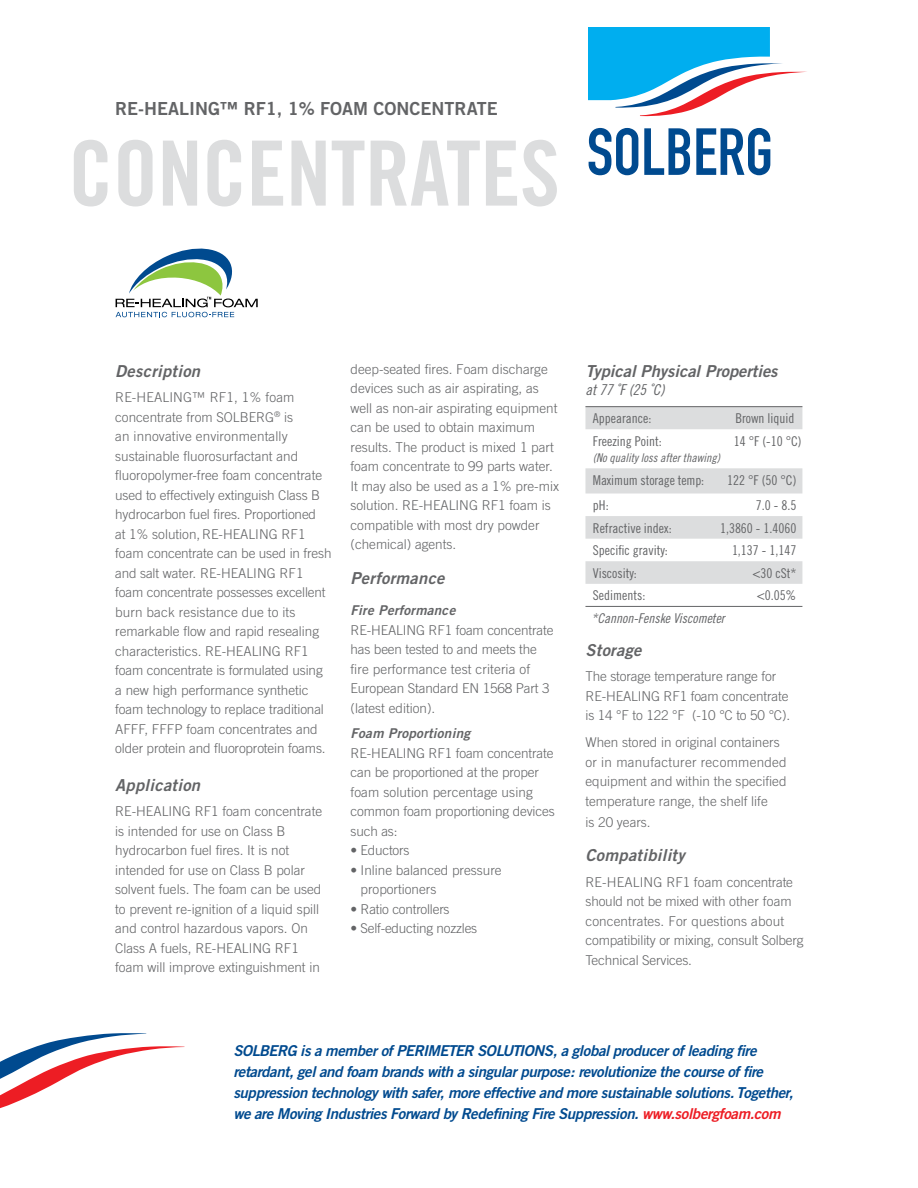
<style>
.page{position:relative;width:918px;height:1188px;background:#fff}
.page>*{position:absolute;margin:0;border:0;box-sizing:border-box;transform-origin:0 0}
.t1{font:90px "Trade Gothic Bold Cond Twenty";letter-spacing:-.005em;color:#dcddde}
.t2{font:18px "Trade Gothic Bold Two";color:#636466}
.t3{font:italic 16.5px "Trade Gothic Bold Two";letter-spacing:.02em;color:#636466}
.t4{font:italic 16.5px "Trade Gothic Bold Two";color:#636466}
.t5{font:italic 15px/21px "Trade Gothic Bold Two";letter-spacing:-.025em;color:#004a8f}
.t6{font:15px "Trade Gothic Cond Eighteen Obl";color:#636466}
.t7{font:300 13.5px/19.5px "Trade Gothic";color:#636466}
.t8{font:13.5px "Trade Gothic Cond Eighteen";color:#636466}
.t9{font:italic 13.5px "Trade Gothic Bold Two";letter-spacing:.02em;color:#636466}
.t10{font:13.5px "Trade Gothic Cond Eighteen Obl";color:#636466}
.t11{font:12px "Trade Gothic Cond Eighteen Obl";color:#636466}
.s1{color:#ed1d24}
</style>
<div class="page">
<svg style="left:0;top:1033px;width:185px;height:76px"></svg>
<svg style="left:589px;top:128px;width:49px;height:47px"></svg>
<svg style="left:644px;top:128px;width:46px;height:47px"></svg>
<svg style="left:696px;top:128px;width:74px;height:47px"></svg>
<svg style="left:588px;top:27px;width:219px;height:89px"></svg>
<svg style="left:116px;top:248px;width:142px;height:69px"></svg>
<svg style="left:585px;top:407px;width:217px;height:177px"></svg>
<hr style="left:585px;top:606px;width:126px;height:1px;background:#636466">
<hr style="left:711px;top:606px;width:91px;height:1px;background:#636466">
<hr style="left:585px;top:406px;width:126px;height:1px;background:#636466">
<hr style="left:711px;top:406px;width:91px;height:1px;background:#636466">
<h2 class="t2" style="left:115px;top:98px;width:384px">RE‑HEALING™ RF1, 1% FOAM CONCENTRATE</h2>
<h1 class="t1" style="left:68px;top:119px;width:493px">CONCENTRATES</h1>
<p class="t3" style="left:115px;top:361px;width:86px">Description</p>
<p class="t7" style="left:115px;top:387px;width:218px">RE‑HEALING™ RF1, 1% foam concentrate from SOLBERG<sup>®</sup> is<br>an innovative environmentally sustainable fluorosurfactant and fluoropolymer-free foam concentrate used to effectively extinguish Class B hydrocarbon fuel fires. Proportioned<br>at 1% solution,RE‑HEALING RF1 foam concentrate can be used in fresh and salt water. RE‑HEALING RF1 foam concentrate possesses excellent burn back resistance due to its remarkable flow and rapid resealing characteristics. RE‑HEALING RF1 foam concentrate is formulated using a new high performance synthetic foam technology to replace traditional AFFF, FFFP foam concentrates and older protein and fluoroprotein foams.</p>
<p class="t3" style="left:115px;top:775px;width:86px">Application</p>
<p class="t7" style="left:115px;top:801px;width:209px">RE‑HEALING RF1 foam concentrate is intended for use on Class B hydrocarbon fuel fires. It is not intended for use on Class B polar solvent fuels. The foam can be used to prevent re-ignition of a liquid spill and control hazardous vapors. On Class A fuels, RE‑HEALING RF1 foam will improve extinguishment in</p>
<p class="t7" style="left:351px;top:359px;width:210px">deep-seated fires. Foam discharge devices such as air aspirating, as well as non-air aspirating equipment can be used to obtain maximum results. The product is mixed 1 part foam concentrate to 99 parts water.<br>It may also be used as a 1% pre-mix solution. RE‑HEALING RF1 foam is compatible with most dry powder (chemical) agents.</p>
<p class="t3" style="left:351px;top:568px;width:96px">Performance</p>
<p class="t9" style="left:351px;top:602px;width:106px">Fire Performance</p>
<p class="t7" style="left:351px;top:620px;width:204px">RE‑HEALING RF1 foam concentrate has been tested to and meets the fire performance test criteria of<br>European Standard EN 1568 Part 3 (latest edition).</p>
<p class="t9" style="left:351px;top:725px;width:121px">Foam Proportioning</p>
<p class="t7" style="left:351px;top:743px;width:206px">RE‑HEALING RF1 foam concentrate can be proportioned at the proper foam solution percentage using common foam proportioning devices such as:</p>
<p class="t7" style="left:351px;top:841px;width:60px">• Eductors</p>
<p class="t7" style="left:361px;top:860px;width:143px;text-indent:-10px">• Inline balanced pressure proportioners</p>
<p class="t7" style="left:351px;top:899px;width:101px">• Ratio controllers</p>
<p class="t7" style="left:351px;top:919px;width:128px">• Self-educting nozzles</p>
<p class="t4" style="left:585px;top:361px;width:194px">Typical Physical Properties</p>
<p class="t6" style="left:585px;top:380px;width:81px">at 77 ˚F (25 ˚C)</p>
<p class="t8" style="left:593px;top:410px;width:60px">Appearance:</p>
<p class="t8" style="left:735px;top:410px;width:61px">Brown liquid</p>
<p class="t8" style="left:593px;top:433px;width:70px">Freezing Point:</p>
<p class="t8" style="left:734px;top:433px;width:69px">14 °F (-10 °C)</p>
<p class="t11" style="left:593px;top:451px;width:129px">(No quality loss after thawing)</p>
<p class="t8" style="left:593px;top:472px;width:113px">Maximum storage temp:</p>
<p class="t8" style="left:727px;top:472px;width:71px">122 °F (50 °C)</p>
<p class="t8" style="left:593px;top:497px;width:17px">pH:</p>
<p class="t8" style="left:756px;top:497px;width:42px">7.0 - 8.5</p>
<p class="t8" style="left:593px;top:520px;width:80px">Refractive index:</p>
<p class="t8" style="left:720px;top:520px;width:78px">1,3860 - 1.4060</p>
<p class="t8" style="left:593px;top:542px;width:76px">Specific gravity:</p>
<p class="t8" style="left:732px;top:542px;width:66px">1,137 - 1,147</p>
<p class="t8" style="left:593px;top:565px;width:45px">Viscosity:</p>
<p class="t8" style="left:752px;top:565px;width:46px">&lt;30 cSt*</p>
<p class="t8" style="left:593px;top:588px;width:54px">Sediments:</p>
<p class="t8" style="left:757px;top:588px;width:41px">&lt;0.05%</p>
<p class="t10" style="left:591px;top:610px;width:135px">*Cannon-Fenske Viscometer</p>
<p class="t3" style="left:585px;top:640px;width:58px">Storage</p>
<p class="t7" style="left:585px;top:667px;width:206px">The storage temperature range for<br>RE‑HEALING RF1 foam concentrate is 14 °F to 122 °F (-10 °C to 50 °C).</p>
<p class="t7" style="left:585px;top:733px;width:203px">When stored in original containers or in manufacturer recommended equipment and within the specified temperature range, the shelf life</p>
<p class="t7" style="left:585px;top:812px;width:67px">is 20 years.</p>
<p class="t3" style="left:585px;top:845px;width:101px">Compatibility</p>
<p class="t7" style="left:585px;top:872px;width:220px">RE‑HEALING RF1 foam concentrate should not be mixed with other foam concentrates. For questions about compatibility or mixing, consult Solberg Technical Services.</p>
<p class="t5" style="left:233px;top:1040px;width:561px">SOLBERG is a member of PERIMETER SOLUTIONS, a global producer of leading fire retardant, gel and foam brands with a singular purpose: revolutionize the course of fire suppression technology with safer, more effective and more sustainable solutions. Together, we are Moving Industries Forward by Redefining Fire Suppression. <span class="s1">www.solbergfoam.com</span></p>
</div>
